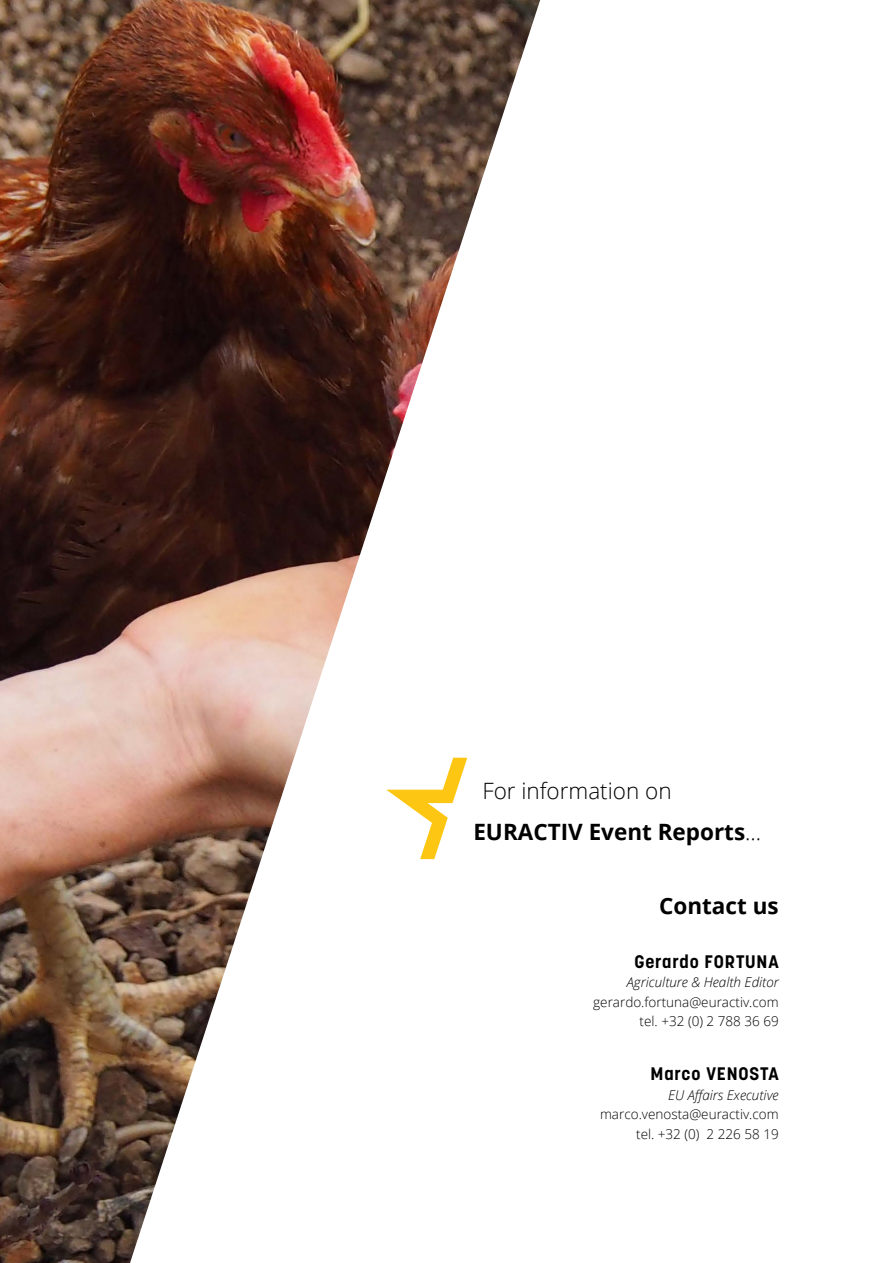
<style>
.page{position:relative;width:893px;height:1263px;background:#fff}
.page>*{position:absolute;margin:0;border:0;box-sizing:border-box;transform-origin:0 0}
.t1{font:700 22.5px/40.5px "Open Sans";color:#000}
.t2{font:700 18px "Korolev";letter-spacing:.05em;color:#000}
.t3{font:300 13.5px/19.5px "Open Sans";color:#000;text-align:right}
.t4{font:italic 300 13.5px "Open Sans";color:#000}
.s1{font-weight:300}
</style>
<div class="page">
<img style="left:0;top:0;width:130px;height:1263px">
<img style="left:130px;top:0;width:410px;height:1263px">
<svg style="left:386px;top:758px;width:81px;height:101px"></svg>
<h1 class="t1" style="left:473px;top:770px;width:289px;text-indent:9px"><span class="s1">For information on<br></span>EURACTIV Event Reports<span class="s1">...</span></h1>
<h1 class="t1" style="left:659px;top:885px;width:121px">Contact us</h1>
<h2 class="t2" style="left:634px;top:950px;width:146px">Gerardo FORTUNA</h2>
<p class="t4" style="left:627px;top:973px;width:153px">Agriculture &amp; Health Editor</p>
<p class="t3" style="left:593px;top:992px;width:187px">gerardo.fortuna@euractiv.com tel. +32 (0) 2 788 36 69</p>
<h2 class="t2" style="left:650px;top:1062px;width:130px">Marco VENOSTA</h2>
<p class="t4" style="left:668px;top:1085px;width:112px">EU Affairs Executive</p>
<p class="t3" style="left:600px;top:1104px;width:180px">marco.venosta@euractiv.com tel. +32 (0) 2 226 58 19</p>
</div>
